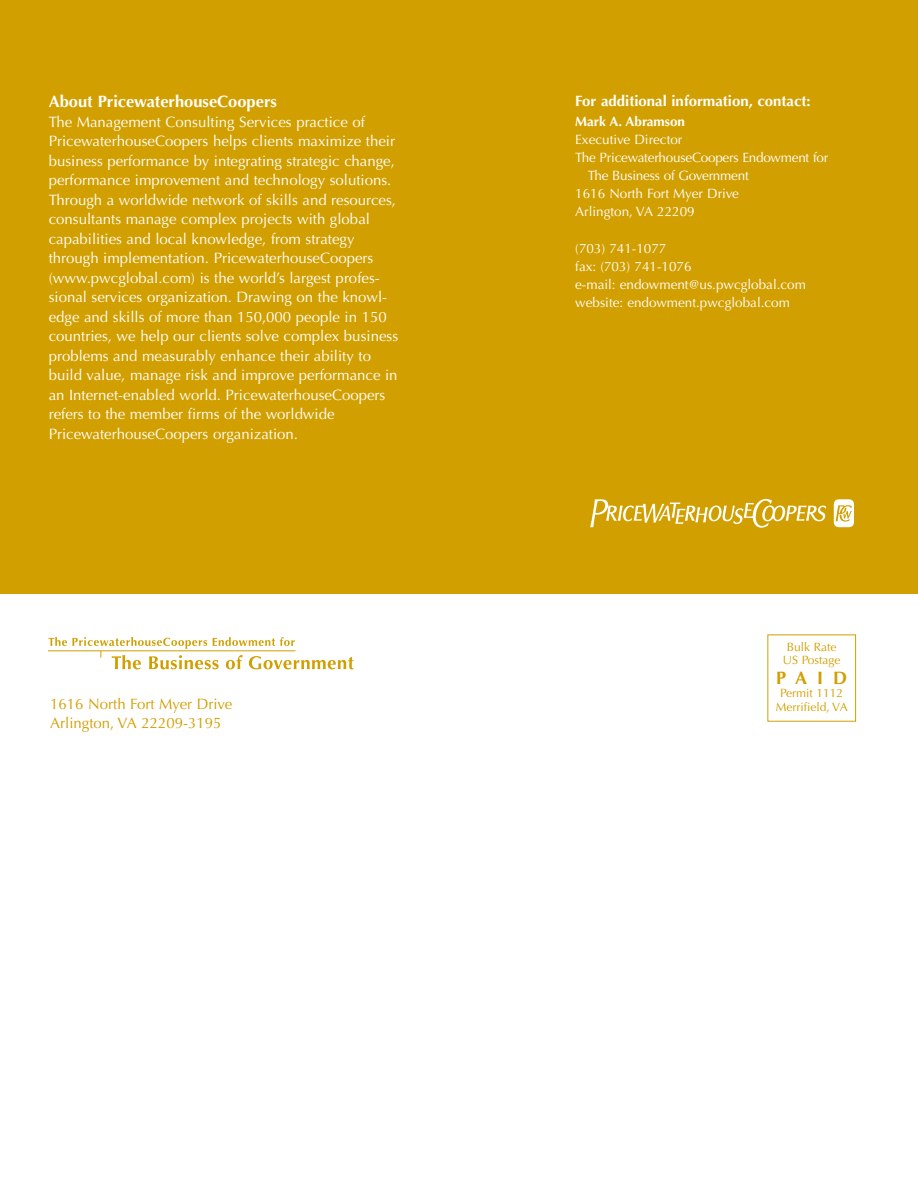
<style>
.page{position:relative;width:918px;height:1188px;background:#fff}
.page>*{position:absolute;margin:0;border:0;box-sizing:border-box;transform-origin:0 0}
.t1{font:700 18px "Optima";color:#d29f00}
.t2{font:700 16.5px "Optima";color:#fff}
.t3{font:15px/19.5px "Optima";color:#fff}
.t4{font:15px/19.5px "Optima";color:#d29f00}
.t5{font:700 15px "Optima";color:#fff}
.t6{font:13.5px/18px "Optima";color:#fff}
.t7{font:700 13.5px "Optima";color:#fff}
.t8{font:12px/13.5px "Optima";color:#d29f00;text-align:center}
</style>
<div class="page">
<div style="left:0;top:0;width:918px;height:594px;background:#d29f00"></div>
<svg style="left:590px;top:499px;width:236px;height:29px"></svg>
<svg style="left:834px;top:499px;width:20px;height:28px"></svg>
<svg style="left:48px;top:637px;width:306px;height:32px"></svg>
<hr style="left:48px;top:651px;width:248px;height:1px;background:#d29f00">
<p class="t2" style="left:49px;top:95px;width:230px">About PricewaterhouseCoopers</p>
<p class="t3" style="left:49px;top:113px;width:351px">The Management Consulting Services practice of PricewaterhouseCoopers helps clients maximize their business performance by integrating strategic change, performance improvement and technology solutions.<br>Through a worldwide network of skills and resources, consultants manage complex projects with global capabilities and local knowledge, from strategy through implementation. PricewaterhouseCoopers (www.pwcglobal.com) is the world’s largest profes&shy;sional services organization. Drawing on the knowl&shy;edge and skills of more than 150,000 people in 150 countries, we help our clients solve complex business problems and measurably enhance their ability to build value, manage risk and improve performance in an Internet-enabled world. PricewaterhouseCoopers refers to the member firms of the worldwide PricewaterhouseCoopers organization.</p>
<p class="t4" style="left:50px;top:695px;width:183px">1616 North Fort Myer Drive<br>Arlington, VA 22209-3195</p>
<p class="t5" style="left:575px;top:95px;width:237px">For additional information, contact:</p>
<p class="t7" style="left:575px;top:116px;width:111px">Mark A. Abramson</p>
<p class="t6" style="left:575px;top:131px;width:109px">Executive Director</p>
<p class="t6" style="left:575px;top:149px;width:255px">The PricewaterhouseCoopers Endowment for</p>
<p class="t6" style="left:588px;top:167px;width:163px">The Business of Government</p>
<p class="t6" style="left:575px;top:185px;width:165px">1616 North Fort Myer Drive</p>
<p class="t6" style="left:575px;top:203px;width:121px">Arlington, VA 22209</p>
<p class="t6" style="left:575px;top:241px;width:232px">(703) 741-1077<br>fax: (703) 741-1076<br>e-mail: endowment@us.pwcglobal.com website: endowment.pwcglobal.com</p>
<p class="t8" style="left:783px;top:641px;width:59px">Bulk Rate<br>US Postage</p>
<p class="t1" style="left:776px;top:670px;width:72px">PAID</p>
<p class="t8" style="left:776px;top:688px;width:73px">Permit 1112<br>Merrifield, VA</p>
</div>
